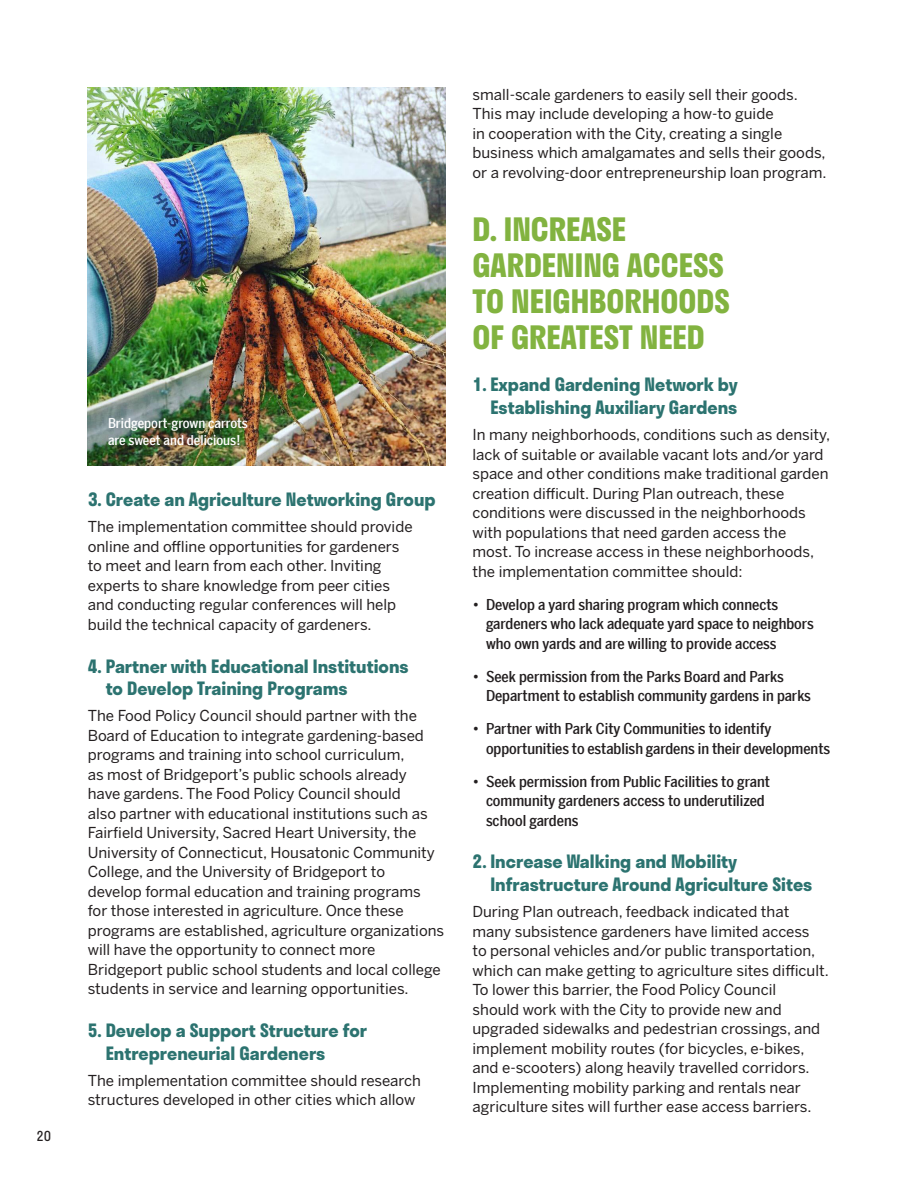
<style>
.page{position:relative;width:918px;height:1188px;background:#fff}
.page>*{position:absolute;margin:0;border:0;box-sizing:border-box;transform-origin:0 0}
.t1{font:700 31.5px/36px "Stratos";color:#82b340}
.t2{font:700 18px/22.5px "Stratos";color:#2c7370}
.t3{font:15px/19.5px "Benton Sans";color:#231f20}
.t4{font:500 15px/19.5px "Benton Sans Condensed";color:#231f20}
.t5{font:500 13.5px/18px "Benton Sans Condensed";color:#fff}
.t6{font:13.5px "Stratos";color:#231f20}
</style>
<div class="page">
<img style="left:88px;top:88px;width:358px;height:378px">
<p class="t6" style="left:36px;top:1125px;width:16px">20</p>
<p class="t5" style="left:108px;top:413px;width:141px">Bridgeport-grown carrots are sweet and delicious!</p>
<p class="t2" style="left:88px;top:488px;width:349px">3. Create an Agriculture Networking Group</p>
<p class="t3" style="left:88px;top:517px;width:326px">The implementation committee should provide online and offline opportunities for gardeners to meet and learn from each other. Inviting experts to share knowledge from peer cities and conducting regular conferences will help build the technical capacity of gardeners.</p>
<p class="t2" style="left:106px;top:654px;width:304px;text-indent:-18px">4. Partner with Educational Institutions to Develop Training Programs</p>
<p class="t3" style="left:88px;top:706px;width:358px">The Food Policy Council should partner with the Board of Education to integrate gardening-based programs and training into school curriculum,<br>as most of Bridgeport’s public schools already<br>have gardens. The Food Policy Council should<br>also partner with educational institutions such as Fairfield University, Sacred Heart University, the University of Connecticut, Housatonic Community College, and the University of Bridgeport to<br>develop formal education and training programs for those interested in agriculture. Once these programs are established, agriculture organizations will have the opportunity to connect more Bridgeport public school students and local college students in service and learning opportunities.</p>
<p class="t2" style="left:106px;top:1019px;width:263px;text-indent:-18px">5. Develop a Support Structure for<br>Entrepreneurial Gardeners</p>
<p class="t3" style="left:88px;top:1071px;width:335px">The implementation committee should research structures developed in other cities which allow</p>
<p class="t3" style="left:472px;top:84px;width:356px">small-scale gardeners to easily sell their goods.<br>This may include developing a how-to guide<br>in cooperation with the City, creating a single business which amalgamates and sells their goods, or a revolving-door entrepreneurship loan program.</p>
<h1 class="t1" style="left:472px;top:210px;width:259px">D. INCREASE<br>GARDENING ACCESS<br>TO NEIGHBORHOODS<br>OF GREATEST NEED</h1>
<p class="t2" style="left:472px;top:373px;width:267px;text-align:right">1. Expand Gardening Network by<br>Establishing Auxiliary Gardens</p>
<p class="t3" style="left:472px;top:425px;width:359px">In many neighborhoods, conditions such as density, lack of suitable or available vacant lots and/or yard space and other conditions make traditional garden creation difficult. During Plan outreach, these conditions were discussed in the neighborhoods with populations that need garden access the<br>most. To increase access in these neighborhoods, the implementation committee should:</p>
<p class="t4" style="left:486px;top:594px;width:329px;text-indent:-14px">• Develop a yard sharing program which connects gardeners who lack adequate yard space to neighbors who own yards and are willing to provide access</p>
<p class="t4" style="left:486px;top:666px;width:327px;text-indent:-14px">• Seek permission from the Parks Board and Parks<br>Department to establish community gardens in parks</p>
<p class="t4" style="left:486px;top:718px;width:346px;text-indent:-14px">• Partner with Park City Communities to identify opportunities to establish gardens in their developments</p>
<p class="t4" style="left:486px;top:771px;width:286px;text-indent:-14px">• Seek permission from Public Facilities to grant community gardeners access to underutilized school gardens</p>
<p class="t2" style="left:490px;top:850px;width:323px;text-indent:-18px">2. Increase Walking and Mobility<br>Infrastructure Around Agriculture Sites</p>
<p class="t3" style="left:472px;top:902px;width:358px">During Plan outreach, feedback indicated that many subsistence gardeners have limited access<br>to personal vehicles and/or public transportation, which can make getting to agriculture sites difficult.<br>To lower this barrier, the Food Policy Council<br>should work with the City to provide new and upgraded sidewalks and pedestrian crossings, and implement mobility routes (for bicycles, e-bikes, and e-scooters) along heavily travelled corridors.<br>Implementing mobility parking and rentals near agriculture sites will further ease access barriers.</p>
</div>
